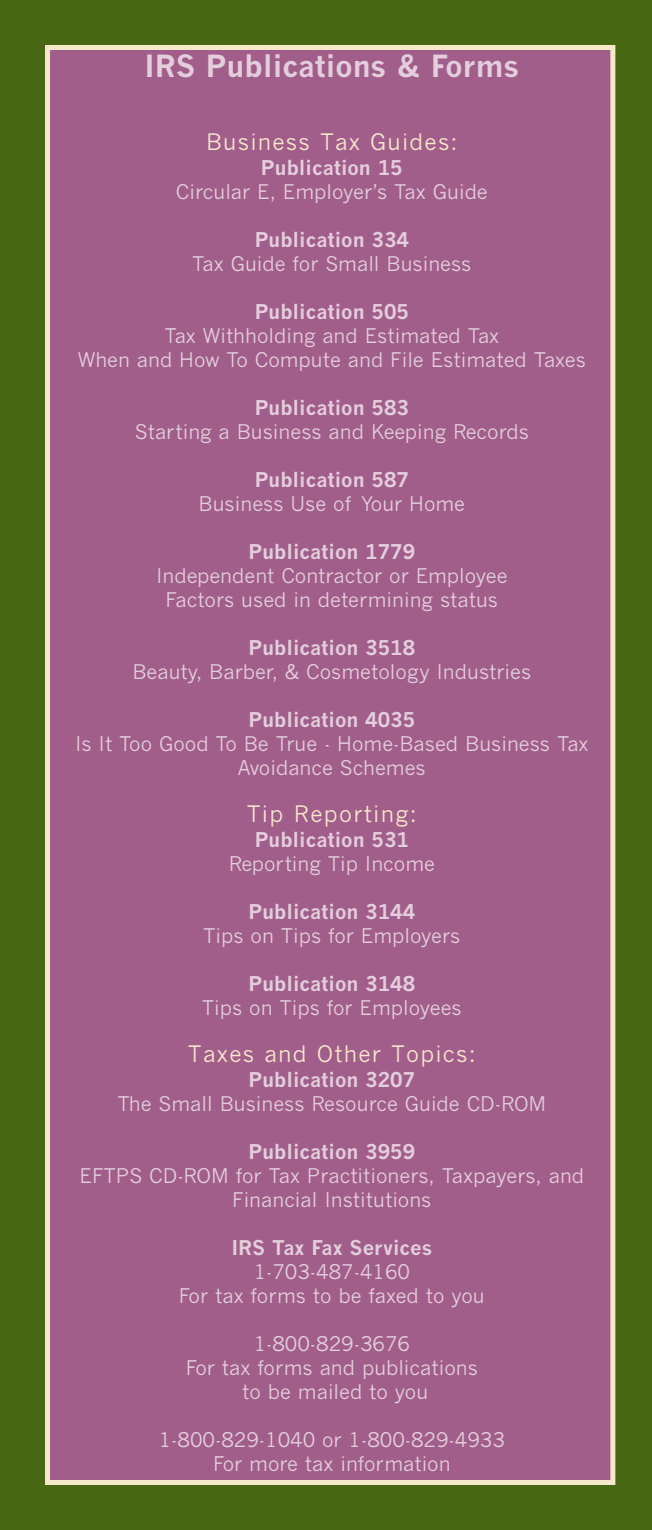
<style>
.page{position:relative;width:652px;height:1530px;background:#496814}
.page>*{position:absolute;margin:0;border:0;box-sizing:border-box;transform-origin:0 0}
.t1{font:700 30px "News Gothic";color:#e3cedc}
.t2{font:22.5px "News Gothic";letter-spacing:.055em;color:#f6e8ca}
.t3{font:20px/24px "News Gothic";color:#e3cedc;text-align:center}
.t4{font:700 20px "News Gothic";color:#e3cedc}
</style>
<div class="page">
<div style="left:48px;top:48px;width:564px;height:1434px;background:#a25e8b"></div>
<div style="left:45px;top:45px;width:570px;height:1440px;border:5px solid #f6e8ca"></div>
<h1 class="t1" style="left:144px;top:54px;width:376px">IRS Publications &amp; Forms</h1>
<p class="t2" style="left:206px;top:133px;width:253px">Business Tax Guides:</p>
<p class="t4" style="left:261px;top:160px;width:143px">Publication 15</p>
<p class="t3" style="left:176px;top:181px;width:313px">Circular E, Employer’s Tax Guide</p>
<p class="t4" style="left:255px;top:232px;width:156px">Publication 334</p>
<p class="t3" style="left:192px;top:253px;width:281px">Tax Guide for Small Business</p>
<p class="t4" style="left:255px;top:304px;width:156px">Publication 505</p>
<p class="t3" style="left:78px;top:325px;width:509px">Tax Withholding and Estimated Tax<br>When and How To Compute and File Estimated Taxes</p>
<p class="t4" style="left:255px;top:400px;width:156px">Publication 583</p>
<p class="t3" style="left:135px;top:421px;width:395px">Starting a Business and Keeping Records</p>
<p class="t4" style="left:255px;top:472px;width:156px">Publication 587</p>
<p class="t3" style="left:198px;top:493px;width:268px">Business Use of Your Home</p>
<p class="t4" style="left:248px;top:544px;width:168px">Publication 1779</p>
<p class="t3" style="left:156px;top:565px;width:353px">Independent Contractor or Employee<br>Factors used in determining status</p>
<p class="t4" style="left:248px;top:640px;width:168px">Publication 3518</p>
<p class="t3" style="left:132px;top:661px;width:400px">Beauty, Barber, &amp; Cosmetology Industries</p>
<p class="t4" style="left:248px;top:712px;width:168px">Publication 4035</p>
<p class="t3" style="left:75px;top:733px;width:515px">Is It Too Good To Be True - Home-Based Business Tax<br>Avoidance Schemes</p>
<p class="t2" style="left:247px;top:805px;width:171px">Tip Reporting:</p>
<p class="t4" style="left:255px;top:832px;width:156px">Publication 531</p>
<p class="t3" style="left:229px;top:853px;width:208px">Reporting Tip Income</p>
<p class="t4" style="left:248px;top:904px;width:168px">Publication 3144</p>
<p class="t3" style="left:203px;top:925px;width:258px">Tips on Tips for Employers</p>
<p class="t4" style="left:248px;top:976px;width:168px">Publication 3148</p>
<p class="t3" style="left:202px;top:997px;width:261px">Tips on Tips for Employees</p>
<p class="t2" style="left:188px;top:1045px;width:289px">Taxes and Other Topics:</p>
<p class="t4" style="left:248px;top:1072px;width:168px">Publication 3207</p>
<p class="t3" style="left:117px;top:1093px;width:430px">The Small Business Resource Guide CD-ROM</p>
<p class="t4" style="left:248px;top:1144px;width:168px">Publication 3959</p>
<p class="t3" style="left:80px;top:1165px;width:506px">EFTPS CD-ROM for Tax Practitioners, Taxpayers, and<br>Financial Institutions</p>
<p class="t4" style="left:231px;top:1240px;width:202px">IRS Tax Fax Services</p>
<p class="t3" style="left:179px;top:1261px;width:307px">1-703-487-4160<br>For tax forms to be faxed to you</p>
<p class="t3" style="left:186px;top:1333px;width:294px">1-800-829-3676<br>For tax forms and publications to be mailed to you</p>
<p class="t3" style="left:159px;top:1429px;width:347px">1-800-829-1040 or 1-800-829-4933<br>For more tax information</p>
</div>
